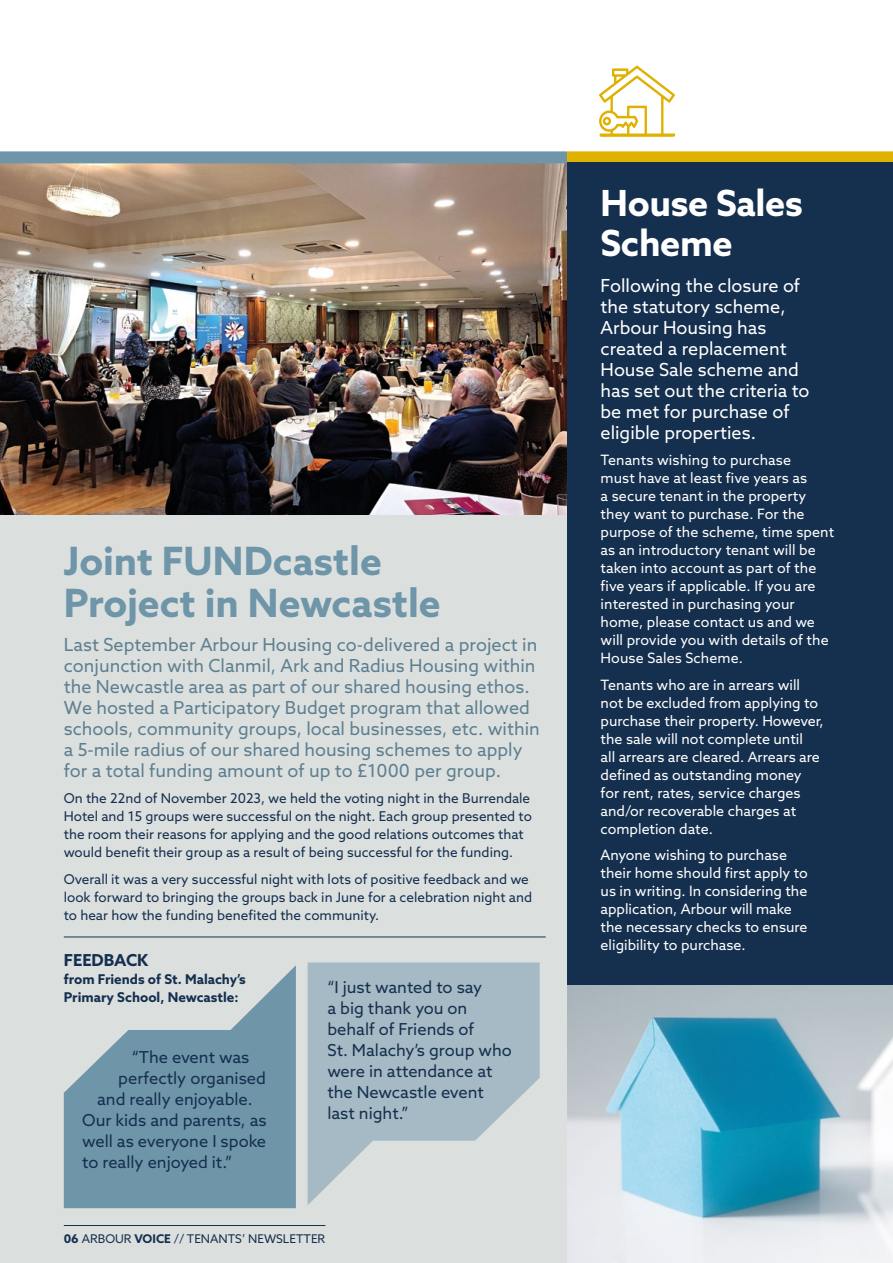
<style>
.page{position:relative;width:893px;height:1263px;background:#fff}
.page>*{position:absolute;margin:0;border:0;box-sizing:border-box;transform-origin:0 0}
.t1{font:700 39px/42px "Azo Sans";letter-spacing:-.005em;color:#6f95a9}
.t2{font:700 36px/40.5px "Azo Sans";letter-spacing:-.01em;color:#fff}
.t3{font:18px/21px "Azo Sans";color:#5f7f90}
.t4{font:18px/21px "Azo Sans";color:#fff}
.t5{font:16.5px/21px "Azo Sans";color:#152f4e}
.t6{font:700 16.5px "Azo Sans";color:#152f4e}
.t7{font:14.25px/18px "Azo Sans";color:#fff}
.t8{font:13.5px/18px "Azo Sans";color:#152f4e}
.t9{font:700 13.5px/18px "Azo Sans";color:#152f4e}
.t10{font:12px "Azo Sans";color:#152f4e}
.s1{font-weight:700}
</style>
<div class="page">
<div style="left:0;top:164px;width:567px;height:1099px;background:#dbe0df"></div>
<svg style="left:308px;top:962px;width:232px;height:243px;fill:#a5bac4"></svg>
<svg style="left:64px;top:965px;width:232px;height:243px;fill:#6f95a9"></svg>
<img style="left:0;top:163px;width:567px;height:351px">
<div style="left:0;top:151px;width:567px;height:12px;background:#6f95a9"></div>
<div style="left:567px;top:151px;width:326px;height:12px;background:#dfb100"></div>
<hr style="left:64px;top:1225px;width:261px;height:1px;background:#152f4e">
<hr style="left:64px;top:937px;width:482px;height:1px;background:#152f4e">
<div style="left:567px;top:163px;width:326px;height:1100px;background:#152f4e"></div>
<svg style="left:599px;top:66px;width:76px;height:71px"></svg>
<img style="left:567px;top:986px;width:326px;height:277px">
<hr style="left:600px;top:134px;width:75px;height:3px;background:#dfb100">
<h1 class="t1" style="left:64px;top:539px;width:378px">Joint FUNDcastle<br>Project in Newcastle</h1>
<p class="t3" style="left:64px;top:634px;width:477px">Last September Arbour Housing co-delivered a project in conjunction with Clanmil, Ark and Radius Housing within the Newcastle area as part of our shared housing ethos.<br>We hosted a Participatory Budget program that allowed schools, community groups, local businesses, etc. within a 5-mile radius of our shared housing schemes to apply for a total funding amount of up to £1000 per group.</p>
<p class="t8" style="left:64px;top:789px;width:470px">On the 22nd of November 2023, we held the voting night in the Burrendale Hotel and 15 groups were successful on the night. Each group presented to the room their reasons for applying and the good relations outcomes that would benefit their group as a result of being successful for the funding.</p>
<p class="t8" style="left:64px;top:870px;width:470px">Overall it was a very successful night with lots of positive feedback and we look forward to bringing the groups back in June for a celebration night and to hear how the funding benefited the community.</p>
<p class="t6" style="left:64px;top:949px;width:86px">FEEDBACK</p>
<p class="t9" style="left:64px;top:969px;width:184px">from Friends of St. Malachy’s<br>Primary School, Newcastle:</p>
<p class="t5" style="left:327px;top:976px;width:186px">“I just wanted to say<br>a big thank you on behalf of Friends of<br>St. Malachy’s group who were in attendance at the Newcastle event last night.”</p>
<p class="t5" style="left:132px;top:1047px;width:119px">“The event was</p>
<p class="t5" style="left:118px;top:1068px;width:149px">perfectly organised</p>
<p class="t5" style="left:97px;top:1089px;width:157px">and really enjoyable.</p>
<p class="t5" style="left:82px;top:1110px;width:186px">Our kids and parents, as</p>
<p class="t5" style="left:82px;top:1131px;width:185px">well as everyone I spoke</p>
<p class="t5" style="left:82px;top:1152px;width:152px">to really enjoyed it.”</p>
<p class="t10" style="left:64px;top:1230px;width:263px"><span class="s1">06</span> ARBOUR <span class="s1">VOICE</span> // TENANTS’ NEWSLETTER</p>
<h2 class="t2" style="left:601px;top:182px;width:204px">House Sales<br>Scheme</h2>
<p class="t4" style="left:601px;top:274px;width:210px">Following the closure of the statutory scheme,<br>Arbour Housing has created a replacement<br>House Sale scheme and has set out the criteria to be met for purchase of eligible properties.</p>
<p class="t7" style="left:601px;top:451px;width:235px">Tenants wishing to purchase<br>must have at least five years as<br>a secure tenant in the property they want to purchase. For the purpose of the scheme, time spent as an introductory tenant will be taken into account as part of the five years if applicable. If you are interested in purchasing your home, please contact us and we will provide you with details of the<br>House Sales Scheme.</p>
<p class="t7" style="left:601px;top:675px;width:225px">Tenants who are in arrears will not be excluded from applying to purchase their property. However, the sale will not complete until<br>all arrears are cleared. Arrears are defined as outstanding money for rent, rates, service charges and/or recoverable charges at completion date.</p>
<p class="t7" style="left:601px;top:846px;width:209px">Anyone wishing to purchase their home should first apply to us in writing. In considering the application, Arbour will make the necessary checks to ensure eligibility to purchase.</p>
</div>
